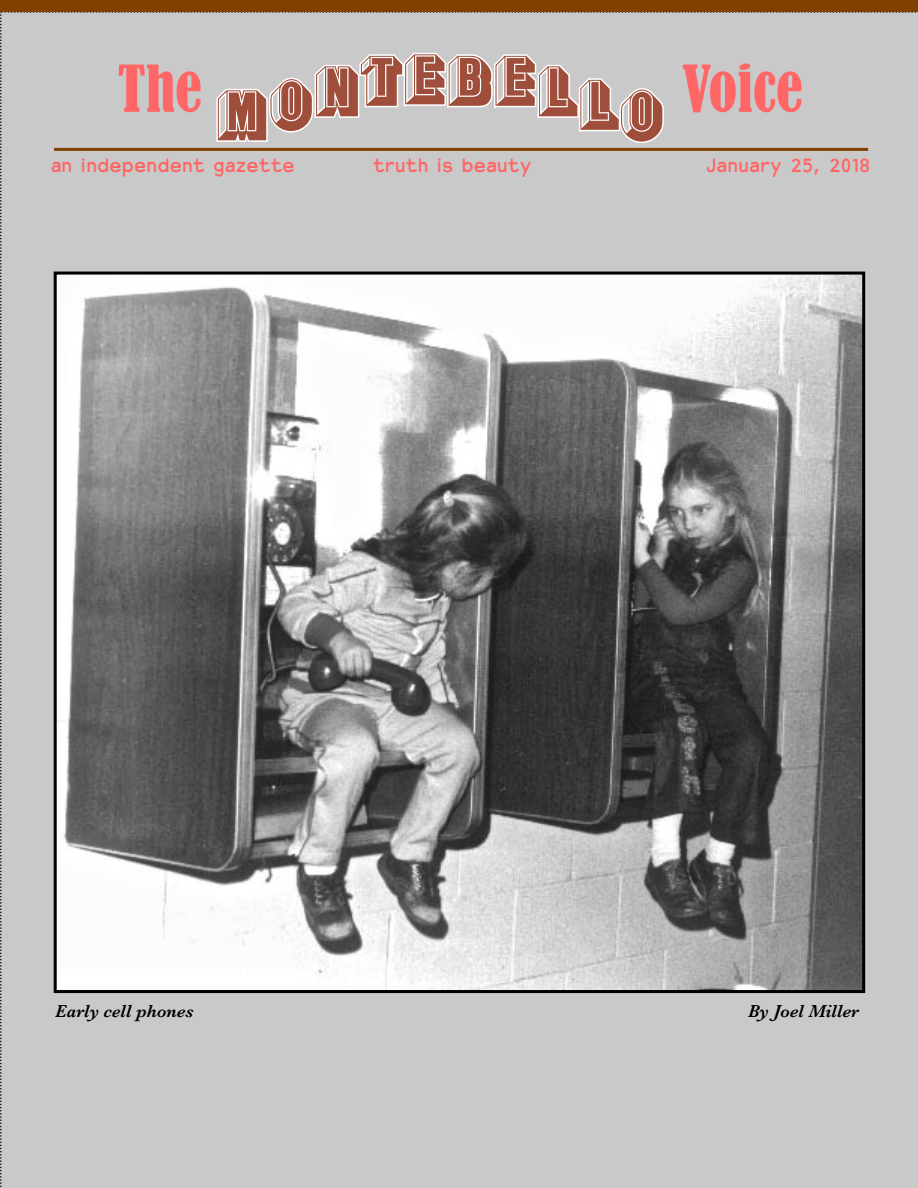
<style>
.page{position:relative;width:918px;height:1188px;background:#fff}
.page>*{position:absolute;margin:0;border:0;box-sizing:border-box;transform-origin:0 0}
.t1{font:75px "Buxom D";color:#9e4e3a}
.t2{font:21px "Abolon";color:#f66}
.t3{font:italic 600 18px "Baskerville";color:#000}
.s1{font-family:"Bernard";font-stretch:condensed;font-size:60px;color:#f66}
</style>
<div class="page">
<div style="left:0;top:0;width:918px;height:12px;background:#804000"></div>
<div style="left:0;top:12px;width:918px;height:1176px;background:#c9c9c9"></div>
<img style="left:58px;top:276px;width:803px;height:713px">
<div style="left:54px;top:272px;width:811px;height:721px;border:3px solid #000"></div>
<h1 class="t1" style="left:118px;top:51px;width:687px"><span class="s1">The</span> MONTEBELLO <span class="s1">Voice</span></h1>
<p class="t2" style="left:51px;top:153px;width:246px">an independent gazette</p>
<p class="t2" style="left:373px;top:153px;width:160px">truth is beauty</p>
<p class="t2" style="left:706px;top:153px;width:166px">January 25, 2018</p>
<p class="t3" style="left:55px;top:999px;width:140px">Early cell phones</p>
<p class="t3" style="left:748px;top:999px;width:112px">By Joel Miller</p>
</div>
